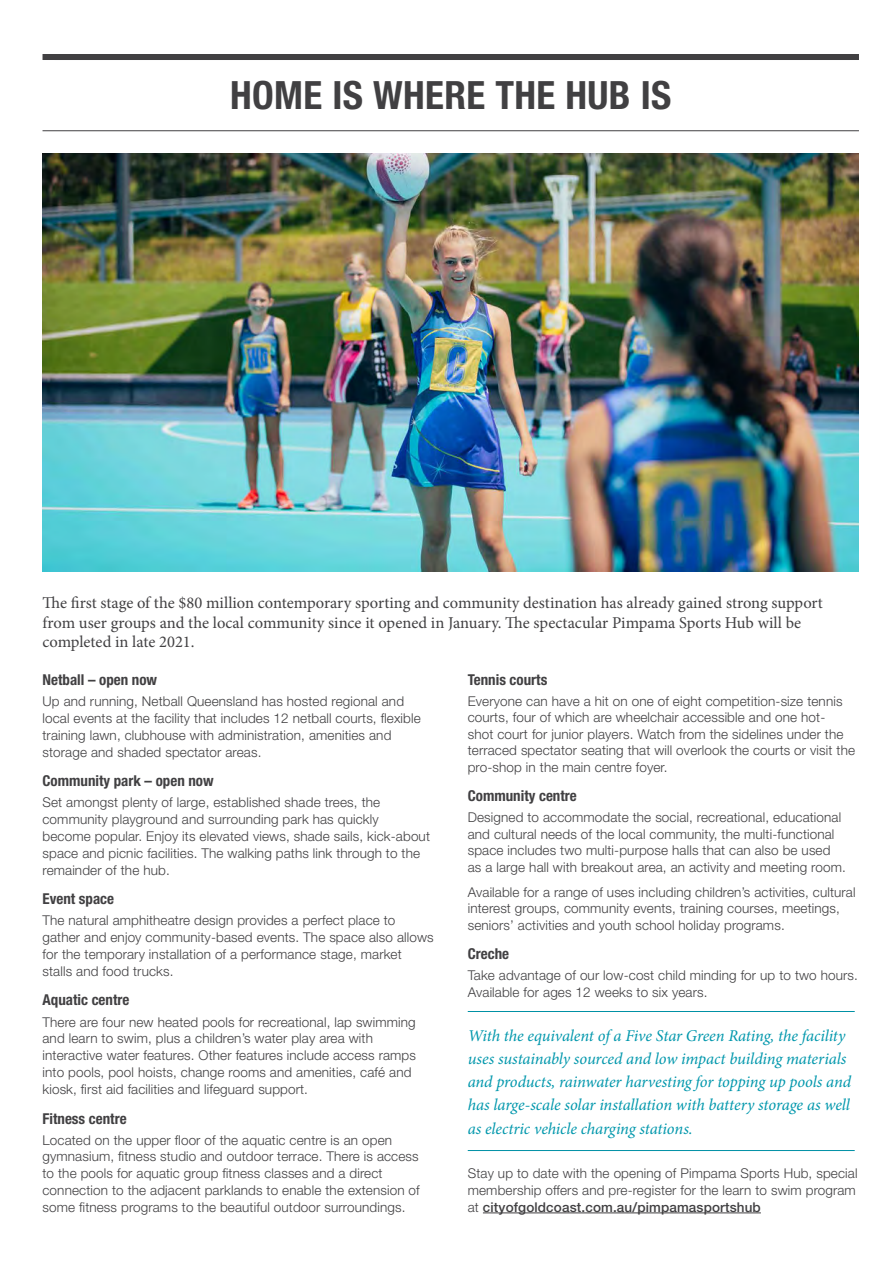
<style>
.page{position:relative;width:893px;height:1263px;background:#fff}
.page>*{position:absolute;margin:0;border:0;box-sizing:border-box;transform-origin:0 0}
.t1{font:700 condensed 39px "Helvetica Neue LT Std";letter-spacing:.01em;color:#414042}
.t2{font:italic 16.5px/23.2px "Minion Pro";letter-spacing:-.01em;color:#0097ac}
.t3{font:16.5px/19.5px "Minion Pro";color:#414042}
.t4{font:700 condensed 15px "Helvetica Neue LT Std";color:#414042}
.t5{font:300 13.5px/16.8px "Helvetica Neue LT Std";letter-spacing:.01em;color:#414042}
.s1{font-weight:500}
</style>
<div class="page">
<div style="left:43px;top:54px;width:816px;height:6px;background:#414042"></div>
<img style="left:43px;top:154px;width:816px;height:417px">
<hr style="left:43px;top:130px;width:816px;height:1px;background:#414042">
<hr style="left:483px;top:1212px;width:278px;height:1px;background:#414042">
<hr style="left:468px;top:1011px;width:387px;height:1px;background:#0091a5">
<hr style="left:468px;top:1150px;width:387px;height:1px;background:#0091a5">
<h1 class="t1" style="left:230px;top:72px;width:443px">HOME IS WHERE THE HUB IS</h1>
<p class="t3" style="left:43px;top:593px;width:782px">The first stage of the $80 million contemporary sporting and community destination has already gained strong support from user groups and the local community since it opened in January. The spectacular Pimpama Sports Hub will be completed in late 2021.</p>
<p class="t4" style="left:43px;top:671px;width:116px">Netball – open now</p>
<p class="t5" style="left:43px;top:693px;width:380px">Up and running, Netball Queensland has hosted regional and local events at the facility that includes 12 netball courts, flexible training lawn, clubhouse with administration, amenities and storage and shaded spectator areas.</p>
<p class="t4" style="left:43px;top:772px;width:173px">Community park – open now</p>
<p class="t5" style="left:43px;top:794px;width:389px">Set amongst plenty of large, established shade trees, the community playground and surrounding park has quickly become popular. Enjoy its elevated views, shade sails, kick-about space and picnic facilities. The walking paths link through to the remainder of the hub.</p>
<p class="t4" style="left:43px;top:890px;width:73px">Event space</p>
<p class="t5" style="left:43px;top:912px;width:393px">The natural amphitheatre design provides a perfect place to gather and enjoy community-based events. The space also allows for the temporary installation of a performance stage, market stalls and food trucks.</p>
<p class="t4" style="left:43px;top:991px;width:88px">Aquatic centre</p>
<p class="t5" style="left:43px;top:1013px;width:375px">There are four new heated pools for recreational, lap swimming and learn to swim, plus a children’s water play area with interactive water features. Other features include access ramps into pools, pool hoists, change rooms and amenities, café and kiosk, first aid facilities and lifeguard support.</p>
<p class="t4" style="left:43px;top:1109px;width:86px">Fitness centre</p>
<p class="t5" style="left:43px;top:1131px;width:379px">Located on the upper floor of the aquatic centre is an open gymnasium, fitness studio and outdoor terrace. There is access to the pools for aquatic group fitness classes and a direct connection to the adjacent parklands to enable the extension of some fitness programs to the beautiful outdoor surroundings.</p>
<p class="t4" style="left:468px;top:671px;width:81px">Tennis courts</p>
<p class="t5" style="left:468px;top:692px;width:389px">Everyone can have a hit on one of eight competition-size tennis courts, four of which are wheelchair accessible and one hot-<br>shot court for junior players. Watch from the sidelines under the terraced spectator seating that will overlook the courts or visit the pro-shop in the main centre foyer.</p>
<p class="t4" style="left:468px;top:787px;width:111px">Community centre</p>
<p class="t5" style="left:468px;top:809px;width:380px">Designed to accommodate the social, recreational, educational and cultural needs of the local community, the multi-functional space includes two multi-purpose halls that can also be used as a large hall with breakout area, an activity and meeting room.</p>
<p class="t5" style="left:468px;top:883px;width:389px">Available for a range of uses including children’s activities, cultural interest groups, community events, training courses, meetings, seniors’ activities and youth school holiday programs.</p>
<p class="t4" style="left:468px;top:945px;width:43px">Creche</p>
<p class="t5" style="left:468px;top:967px;width:392px">Take advantage of our low-cost child minding for up to two hours.<br>Available for ages 12 weeks to six years.</p>
<p class="t2" style="left:468px;top:1023px;width:385px">With the equivalent of a Five Star Green Rating, the facility uses sustainably sourced and low impact building materials and products, rainwater harvesting for topping up pools and has large-scale solar installation with battery storage as well as electric vehicle charging stations.</p>
<p class="t5" style="left:468px;top:1165px;width:391px;text-align:justify">Stay up to date with the opening of Pimpama Sports Hub, special membership offers and pre-register for the learn to swim program at <span class="s1">cityofgoldcoast.com.au/pimpamasportshub</span></p>
</div>
